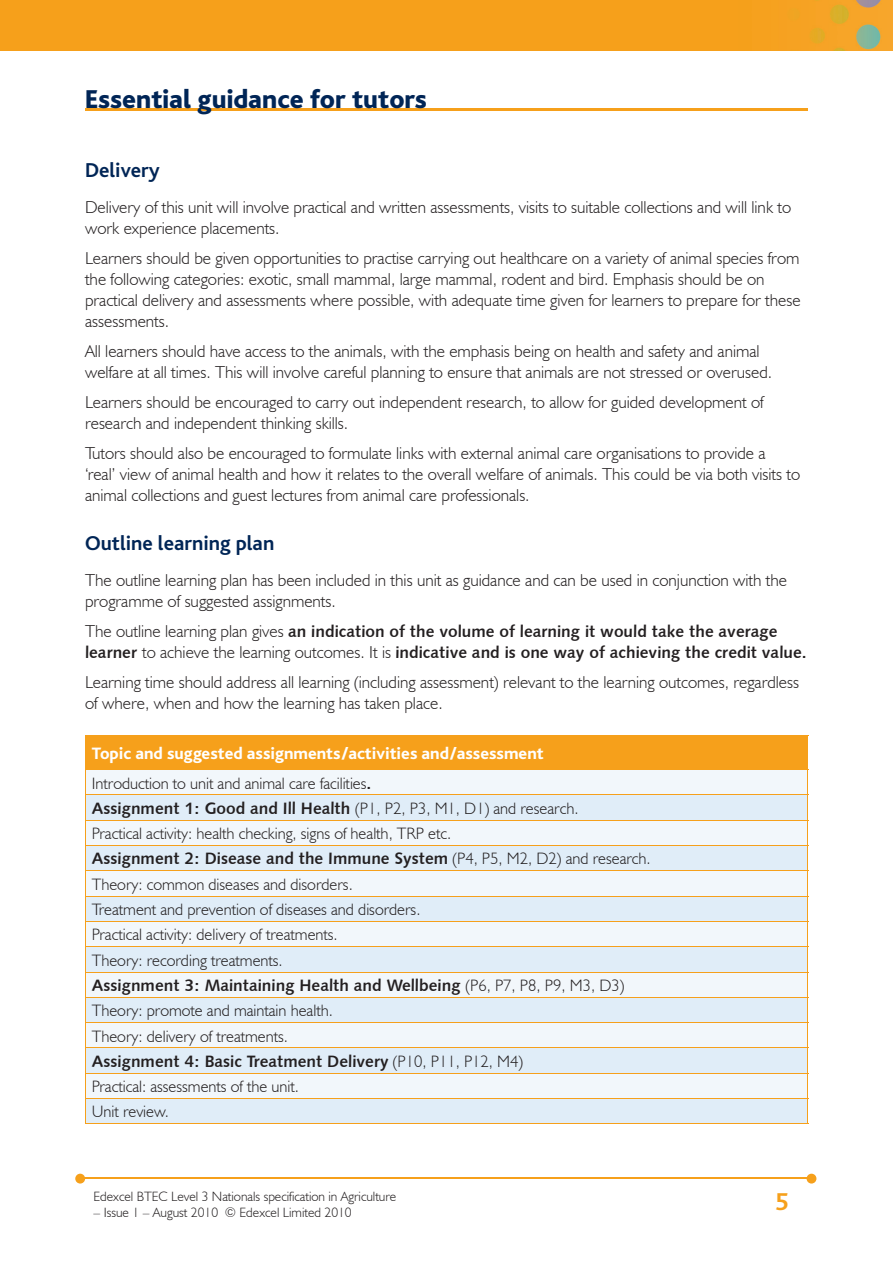
<style>
.page{position:relative;width:893px;height:1263px;background:#fff}
.page>*{position:absolute;margin:0;border:0;box-sizing:border-box;transform-origin:0 0}
.t1{font:800 27px "Bliss";color:#002556}
.t2{font:700 25.5px "Bliss";color:#f6a01b}
.t3{font:700 21px "Bliss";color:#002556}
.t4{font:300 17.25px/21px "Humanist 521 BT";color:#231f20}
.t5{font:800 17.25px "Bliss";color:#fff}
.t6{font:16.5px/21px "Humanist 531 BT Bold A";color:#231f20}
.t7{font:300 16.5px/25.3px "Humanist 521 BT";color:#231f20}
.t8{font:300 13.5px "Humanist 521 BT";color:#231f20}
.s1{font-family:"Humanist 521 BT";font-weight:300;font-size:17.25px}
.s2{font-family:"Humanist 531 BT Bold A";font-weight:400}
.s3{font-family:"Humanist 521 BT";font-weight:300}
</style>
<div class="page">
<img style="left:0;top:0;width:893px;height:51px">
<hr style="left:82px;top:1178px;width:728px;height:1px;background:#f6a01b">
<svg style="left:807px;top:1174px;width:9px;height:9px"></svg>
<svg style="left:75px;top:1174px;width:10px;height:9px"></svg>
<hr style="left:85px;top:108px;width:723px;height:2px;background:#f6a01b">
<div style="left:85px;top:735px;width:723px;height:35px;background:#f6a01b"></div>
<div style="left:86px;top:770px;width:721px;height:24px;background:#f2f7fb"></div>
<svg style="left:86px;top:795px;width:721px;height:328px;fill:#e0edf8"></svg>
<hr style="left:85px;top:794px;width:723px;height:1px;background:#f6a01b">
<hr style="left:85px;top:820px;width:723px;height:1px;background:#f6a01b">
<hr style="left:85px;top:845px;width:723px;height:1px;background:#f6a01b">
<hr style="left:85px;top:870px;width:723px;height:1px;background:#f6a01b">
<hr style="left:85px;top:896px;width:723px;height:1px;background:#f6a01b">
<hr style="left:85px;top:921px;width:723px;height:1px;background:#f6a01b">
<hr style="left:85px;top:946px;width:723px;height:1px;background:#f6a01b">
<hr style="left:85px;top:972px;width:723px;height:1px;background:#f6a01b">
<hr style="left:85px;top:997px;width:723px;height:1px;background:#f6a01b">
<hr style="left:85px;top:1022px;width:723px;height:1px;background:#f6a01b">
<hr style="left:85px;top:1047px;width:723px;height:1px;background:#f6a01b">
<hr style="left:85px;top:1073px;width:723px;height:1px;background:#f6a01b">
<hr style="left:85px;top:1123px;width:723px;height:1px;background:#f6a01b">
<svg style="left:85px;top:770px;width:1px;height:353px"></svg>
<svg style="left:807px;top:770px;width:1px;height:353px"></svg>
<hr style="left:85px;top:1098px;width:723px;height:1px;background:#f6a01b">
<h1 class="t1" style="left:85px;top:85px;width:344px">Essential guidance for tutors</h1>
<p class="t3" style="left:85px;top:160px;width:76px">Delivery</p>
<p class="t4" style="left:85px;top:197px;width:708px">Delivery of this unit will involve practical and written assessments, visits to suitable collections and will link to work experience placements.</p>
<p class="t4" style="left:85px;top:248px;width:717px">Learners should be given opportunities to practise carrying out healthcare on a variety of animal species from the following categories: exotic, small mammal, large mammal, rodent and bird. Emphasis should be on practical delivery and assessments where possible, with adequate time given for learners to prepare for these assessments.</p>
<p class="t4" style="left:85px;top:341px;width:689px">All learners should have access to the animals, with the emphasis being on health and safety and animal welfare at all times. This will involve careful planning to ensure that animals are not stressed or overused.</p>
<p class="t4" style="left:85px;top:392px;width:680px">Learners should be encouraged to carry out independent research, to allow for guided development of research and independent thinking skills.</p>
<p class="t4" style="left:85px;top:443px;width:717px">Tutors should also be encouraged to formulate links with external animal care organisations to provide a ‘real’ view of animal health and how it relates to the overall welfare of animals. This could be via both visits to animal collections and guest lectures from animal care professionals.</p>
<p class="t3" style="left:85px;top:532px;width:191px">Outline learning plan</p>
<p class="t4" style="left:85px;top:569px;width:704px">The outline learning plan has been included in this unit as guidance and can be used in conjunction with the programme of suggested assignments.</p>
<p class="t6" style="left:85px;top:620px;width:723px"><span class="s1">The outline learning plan gives</span> an indication of the volume of learning it would take the average learner <span class="s1">to achieve the learning outcomes. It is</span> indicative and is one way of achieving the credit value.</p>
<p class="t4" style="left:85px;top:671px;width:716px">Learning time should address all learning (including assessment) relevant to the learning outcomes, regardless of where, when and how the learning has taken place.</p>
<p class="t5" style="left:92px;top:744px;width:453px">Topic and suggested assignments/activities and/assessment</p>
<p class="t7" style="left:92px;top:770px;width:281px">Introduction to unit and animal care facilities<span class="s2">.</span></p>
<p class="t6" style="left:92px;top:797px;width:488px">Assignment 1: Good and Ill Health <span class="s3">(P1, P2, P3, M1, D1) and research.</span></p>
<p class="t7" style="left:92px;top:820px;width:361px">Practical activity: health checking, signs of health, TRP etc.</p>
<p class="t6" style="left:92px;top:848px;width:560px">Assignment 2: Disease and the Immune System <span class="s3">(P4, P5, M2, D2) and research.</span></p>
<p class="t7" style="left:92px;top:871px;width:330px">Theory: common diseases and disorders.<br>Treatment and prevention of diseases and disorders.<br>Practical activity: delivery of treatments.<br>Theory: recording treatments.</p>
<p class="t6" style="left:92px;top:974px;width:534px">Assignment 3: Maintaining Health and Wellbeing <span class="s3">(P6, P7, P8, P9, M3, D3)</span></p>
<p class="t7" style="left:92px;top:998px;width:243px">Theory: promote and maintain health.<br>Theory: delivery of treatments.</p>
<p class="t6" style="left:92px;top:1050px;width:433px">Assignment 4: Basic Treatment Delivery <span class="s3">(P10, P11, P12, M4)</span></p>
<p class="t7" style="left:92px;top:1073px;width:209px">Practical: assessments of the unit.<br>Unit review.</p>
<p class="t8" style="left:94px;top:1188px;width:304px">Edexcel BTEC Level 3 Nationals specification in Agriculture</p>
<p class="t8" style="left:94px;top:1204px;width:260px">– Issue 1 – August 2010 © Edexcel Limited 2010</p>
<h2 class="t2" style="left:775px;top:1189px;width:15px">5</h2>
</div>
